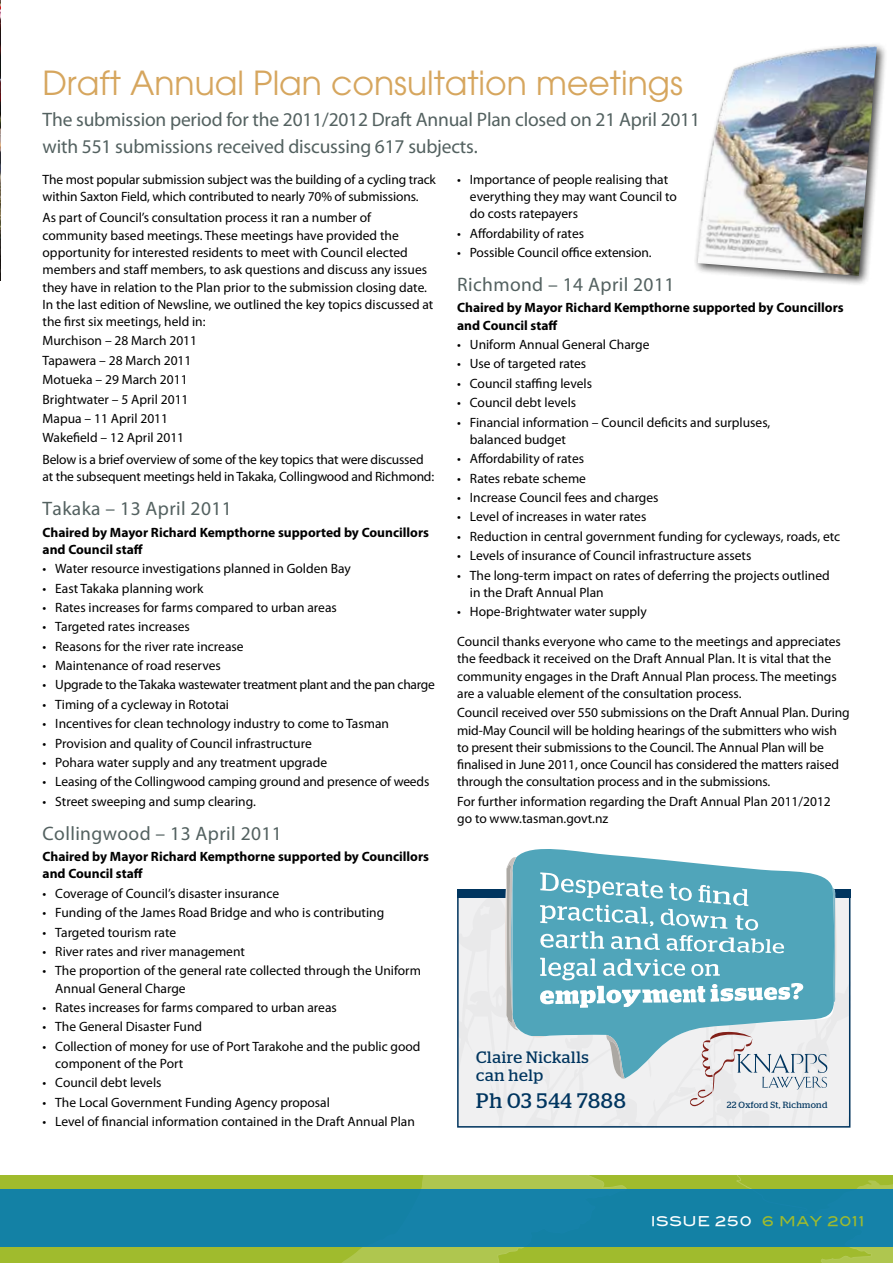
<style>
.page{position:relative;width:893px;height:1263px;background:#fff}
.page>*{position:absolute;margin:0;border:0;box-sizing:border-box;transform-origin:0 0}
.t1{font:33px "Avant Garde";color:#d6a65e}
.t2{font:21px "Stag";letter-spacing:.04em;color:#00355f}
.t3{font:19.5px/26.2px "Myriad Pro";letter-spacing:-.01em;color:#536160}
.t4{font:19.5px "Myriad Pro";letter-spacing:.02em;color:#536160}
.t5{font:16.5px/18px "Stag";letter-spacing:.04em;color:#00355f}
.t6{font:13.5px/17.2px "Myriad Pro";color:#000}
.t7{font:700 13.5px/17.2px "Myriad Pro";color:#000}
.t8{font:13.5px "Myriad Pro";letter-spacing:-.02em;color:#000}
.t9{font:13.5px "Blair Md ITCTT Medium";letter-spacing:.04em;color:#fff}
.t10{font:9px "Stag";letter-spacing:.035em;color:#00355f}
.s1{color:#a0bb2d}
</style>
<div class="page">
<div style="left:0;top:1175px;width:893px;height:88px;background:#a0bb2d"></div>
<svg style="left:348px;top:1082px;width:524px;height:181px"></svg>
<div style="left:0;top:1190px;width:893px;height:57px;background:#1381a5"></div>
<hr style="left:0;top:1190px;width:1px;height:57px;background:#0079b6">
<div style="left:460px;top:899px;width:387px;height:225px;background:#f0f0f1"></div>
<svg style="left:689px;top:1079px;width:138px;height:32px"></svg>
<div style="left:457px;top:889px;width:393px;height:9px;background:#00355f"></div>
<div style="left:457px;top:896px;width:393px;height:231px;border:2px solid #00355f"></div>
<svg style="left:835px;top:892px;width:2px;height:113px"></svg>
<svg style="left:512px;top:849px;width:323px;height:229px;fill:#56a5ba"></svg>
<svg style="left:606px;top:1035px;width:19px;height:44px"></svg>
<svg style="left:532px;top:1036px;width:13px;height:2px"></svg>
<svg style="left:504px;top:855px;width:15px;height:176px;background:#98bbc3"></svg>
<svg style="left:540px;top:872px;width:263px;height:136px;background:#73b7c7"></svg>
<img style="left:0;top:0;width:1px;height:281px">
<div style="left:693px;top:42px;width:194px;height:245px;background:#000;opacity:.75"></div>
<img style="left:698px;top:42px;width:179px;height:234px">
<h1 class="t1" style="left:42px;top:63px;width:642px">Draft Annual Plan consultation meetings</h1>
<h3 class="t3" style="left:43px;top:106px;width:659px">The submission period for the 2011/2012 Draft Annual Plan closed on 21 April 2011 with 551 submissions received discussing 617 subjects.</h3>
<p class="t6" style="left:43px;top:170px;width:395px">The most popular submission subject was the building of a cycling track within Saxton Field, which contributed to nearly 70% of submissions.</p>
<p class="t6" style="left:43px;top:209px;width:392px">As part of Council’s consultation process it ran a number of community based meetings. These meetings have provided the opportunity for interested residents to meet with Council elected members and staff members, to ask questions and discuss any issues they have in relation to the Plan prior to the submission closing date.<br>In the last edition of Newsline, we outlined the key topics discussed at the first six meetings, held in:</p>
<p class="t6" style="left:43px;top:331px;width:156px;line-height:19.4px">Murchison – 28 March 2011<br>Tapawera – 28 March 2011<br>Motueka – 29 March 2011<br>Brightwater – 5 April 2011<br>Mapua – 11 April 2011<br>Wakefield – 12 April 2011</p>
<p class="t6" style="left:43px;top:450px;width:393px">Below is a brief overview of some of the key topics that were discussed at the subsequent meetings held in Takaka, Collingwood and Richmond:</p>
<h3 class="t4" style="left:43px;top:496px;width:191px">Takaka – 13 April 2011</h3>
<p class="t7" style="left:43px;top:523px;width:388px">Chaired by Mayor Richard Kempthorne supported by Councillors and Council staff</p>
<p class="t6" style="left:43px;top:560px;width:310px">• Water resource investigations planned in Golden Bay</p>
<p class="t6" style="left:43px;top:579px;width:162px">• East Takaka planning work</p>
<p class="t6" style="left:43px;top:598px;width:296px">• Rates increases for farms compared to urban areas</p>
<p class="t6" style="left:43px;top:618px;width:149px">• Targeted rates increases</p>
<p class="t6" style="left:43px;top:637px;width:203px">• Reasons for the river rate increase</p>
<p class="t6" style="left:43px;top:657px;width:180px">• Maintenance of road reserves</p>
<p class="t8" style="left:43px;top:676px;width:394px">• Upgrade to the Takaka wastewater treatment plant and the pan charge</p>
<p class="t6" style="left:43px;top:695px;width:188px">• Timing of a cycleway in Rototai</p>
<p class="t6" style="left:43px;top:715px;width:348px">• Incentives for clean technology industry to come to Tasman</p>
<p class="t6" style="left:43px;top:734px;width:271px">• Provision and quality of Council infrastructure</p>
<p class="t6" style="left:43px;top:753px;width:286px">• Pohara water supply and any treatment upgrade</p>
<p class="t6" style="left:43px;top:773px;width:388px">• Leasing of the Collingwood camping ground and presence of weeds</p>
<p class="t6" style="left:43px;top:792px;width:215px">• Street sweeping and sump clearing.</p>
<h3 class="t4" style="left:43px;top:821px;width:241px">Collingwood – 13 April 2011</h3>
<p class="t7" style="left:43px;top:847px;width:388px">Chaired by Mayor Richard Kempthorne supported by Councillors and Council staff</p>
<p class="t6" style="left:43px;top:884px;width:238px">• Coverage of Council’s disaster insurance</p>
<p class="t6" style="left:43px;top:904px;width:343px">• Funding of the James Road Bridge and who is contributing</p>
<p class="t6" style="left:43px;top:923px;width:135px">• Targeted tourism rate</p>
<p class="t6" style="left:43px;top:942px;width:204px">• River rates and river management</p>
<p class="t6" style="left:55px;top:962px;width:367px;text-indent:-13px">• The proportion of the general rate collected through the Uniform<br>Annual General Charge</p>
<p class="t6" style="left:43px;top:998px;width:296px">• Rates increases for farms compared to urban areas</p>
<p class="t6" style="left:43px;top:1018px;width:161px">• The General Disaster Fund</p>
<p class="t6" style="left:55px;top:1037px;width:367px;text-indent:-13px">• Collection of money for use of Port Tarakohe and the public good component of the Port</p>
<p class="t6" style="left:43px;top:1074px;width:121px">• Council debt levels</p>
<p class="t6" style="left:43px;top:1093px;width:289px">• The Local Government Funding Agency proposal</p>
<p class="t6" style="left:43px;top:1113px;width:374px">• Level of financial information contained in the Draft Annual Plan</p>
<p class="t6" style="left:470px;top:170px;width:209px;text-indent:-13px">• Importance of people realising that everything they may want Council to do costs ratepayers</p>
<p class="t6" style="left:457px;top:224px;width:128px">• Affordability of rates</p>
<p class="t6" style="left:457px;top:244px;width:196px">• Possible Council office extension.</p>
<h3 class="t4" style="left:457px;top:272px;width:219px">Richmond – 14 April 2011</h3>
<p class="t7" style="left:457px;top:299px;width:388px">Chaired by Mayor Richard Kempthorne supported by Councillors and Council staff</p>
<p class="t6" style="left:457px;top:336px;width:194px">• Uniform Annual General Charge</p>
<p class="t6" style="left:457px;top:355px;width:131px">• Use of targeted rates</p>
<p class="t6" style="left:457px;top:374px;width:136px">• Council staffing levels</p>
<p class="t6" style="left:457px;top:394px;width:121px">• Council debt levels</p>
<p class="t6" style="left:470px;top:413px;width:302px;text-indent:-13px">• Financial information – Council deficits and surpluses, balanced budget</p>
<p class="t6" style="left:457px;top:450px;width:128px">• Affordability of rates</p>
<p class="t6" style="left:457px;top:469px;width:130px">• Rates rebate scheme</p>
<p class="t6" style="left:457px;top:489px;width:203px">• Increase Council fees and charges</p>
<p class="t6" style="left:457px;top:508px;width:191px">• Level of increases in water rates</p>
<p class="t6" style="left:457px;top:527px;width:385px">• Reduction in central government funding for cycleways, roads, etc</p>
<p class="t6" style="left:457px;top:547px;width:296px">• Levels of insurance of Council infrastructure assets</p>
<p class="t6" style="left:470px;top:566px;width:361px;text-indent:-13px">• The long-term impact on rates of deferring the projects outlined in the Draft Annual Plan</p>
<p class="t6" style="left:457px;top:603px;width:191px">• Hope-Brightwater water supply</p>
<p class="t6" style="left:457px;top:633px;width:385px">Council thanks everyone who came to the meetings and appreciates the feedback it received on the Draft Annual Plan. It is vital that the community engages in the Draft Annual Plan process. The meetings are a valuable element of the consultation process.</p>
<p class="t6" style="left:457px;top:704px;width:394px">Council received over 550 submissions on the Draft Annual Plan. During mid-May Council will be holding hearings of the submitters who wish to present their submissions to the Council. The Annual Plan will be finalised in June 2011, once Council has considered the matters raised through the consultation process and in the submissions.</p>
<p class="t6" style="left:457px;top:792px;width:375px">For further information regarding the Draft Annual Plan 2011/2012 go to www.tasman.govt.nz</p>
<p class="t5" style="left:476px;top:1048px;width:114px">Claire Nickalls can help</p>
<h2 class="t2" style="left:476px;top:1088px;width:151px">Ph 03 544 7888</h2>
<p class="t10" style="left:727px;top:1099px;width:102px">22 Oxford St, Richmond</p>
<p class="t9" style="left:651px;top:1210px;width:215px">ISSUE 250 <span class="s1">6 MAY 2011</span></p>
</div>
